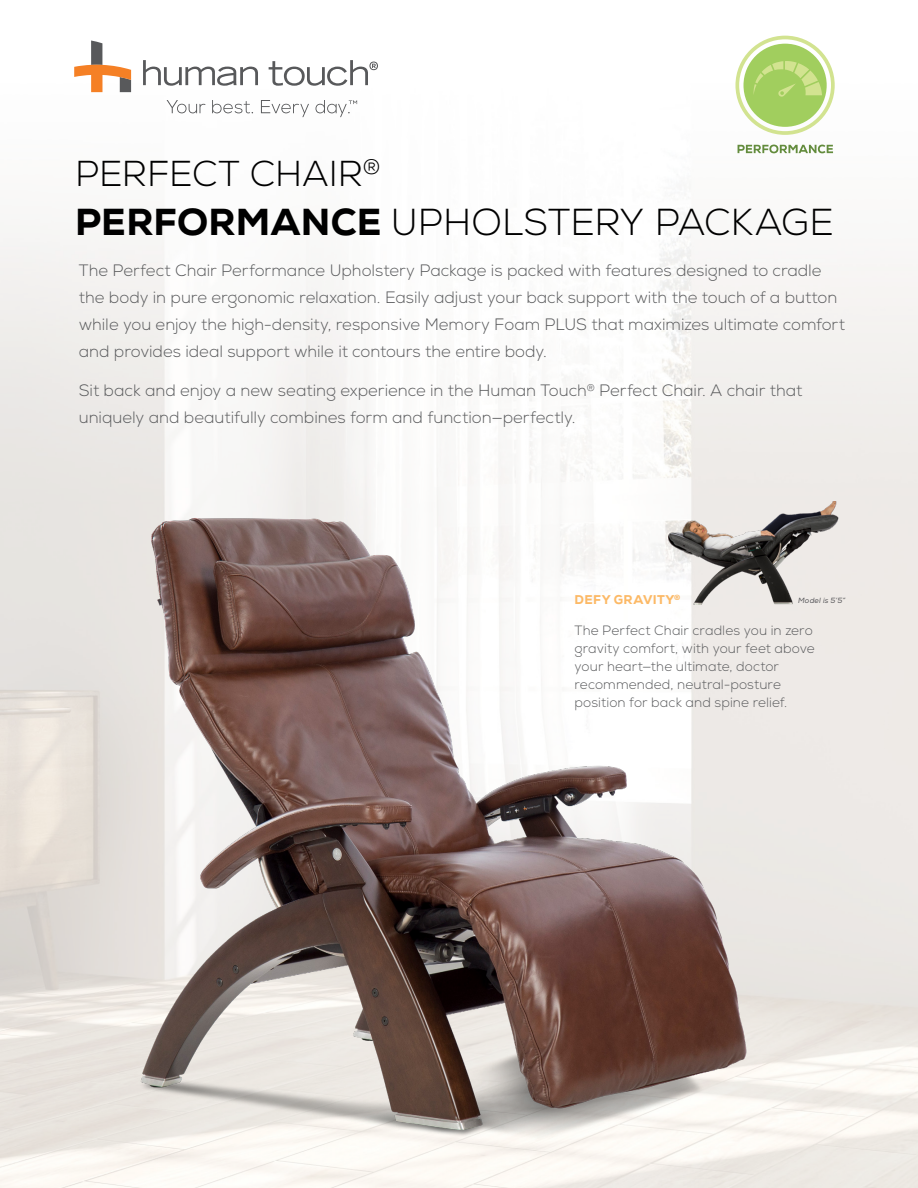
<style>
.page{position:relative;width:918px;height:1188px;background:#fff}
.page>*{position:absolute;margin:0;border:0;box-sizing:border-box;transform-origin:0 0}
.t1{font:300 37.5px "Nexa";color:#000}
.t2{font:300 36px "Nexa";color:#000}
.t3{font:300 16.5px/27px "Nexa";color:#58595b}
.t4{font:300 13.5px/18px "Nexa";letter-spacing:.005em;color:#58595b}
.t5{font:800 12.75px "Nexa";letter-spacing:.03em;color:#fcb966}
.t6{font:italic 7.5px "Nexa";letter-spacing:.025em;color:#565659}
.s1{font-weight:800}
</style>
<div class="page">
<svg style="left:738px;top:145px;width:95px;height:8px"></svg>
<svg style="left:735px;top:36px;width:100px;height:99px"></svg>
<img style="left:70px;top:478px;width:697px;height:697px">
<img style="left:669px;top:501px;width:170px;height:108px">
<svg style="left:167px;top:100px;width:39px;height:13px"></svg>
<svg style="left:212px;top:100px;width:41px;height:14px"></svg>
<svg style="left:261px;top:100px;width:48px;height:17px"></svg>
<svg style="left:143px;top:60px;width:115px;height:26px"></svg>
<svg style="left:74px;top:40px;width:57px;height:52px"></svg>
<svg style="left:269px;top:60px;width:109px;height:26px"></svg>
<svg style="left:316px;top:100px;width:41px;height:17px"></svg>
<h2 class="t2" style="left:75px;top:153px;width:307px">PERFECT CHAIR<sup>®</sup></h2>
<h1 class="t1" style="left:75px;top:200px;width:760px"><span class="s1">PERFORMANCE</span> UPHOLSTERY PACKAGE</h1>
<p class="t3" style="left:79px;top:257px;width:768px">The Perfect Chair Performance Upholstery Package is packed with features designed to cradle the body in pure ergonomic relaxation. Easily adjust your back support with the touch of a button while you enjoy the high-density, responsive Memory Foam PLUS that maximizes ultimate comfort and provides ideal support while it contours the entire body.</p>
<p class="t3" style="left:79px;top:377px;width:725px">Sit back and enjoy a new seating experience in the Human Touch<sup>®</sup> Perfect Chair. A chair that uniquely and beautifully combines form and function—perfectly.</p>
<p class="t5" style="left:575px;top:592px;width:107px">DEFY GRAVITY<sup>®</sup></p>
<p class="t6" style="left:798px;top:596px;width:49px">Model is 5’5”</p>
<p class="t4" style="left:575px;top:621px;width:242px">The Perfect Chair cradles you in zero gravity comfort, with your feet above your heart—the ultimate, doctor recommended, neutral-posture position for back and spine relief.</p>
</div>
